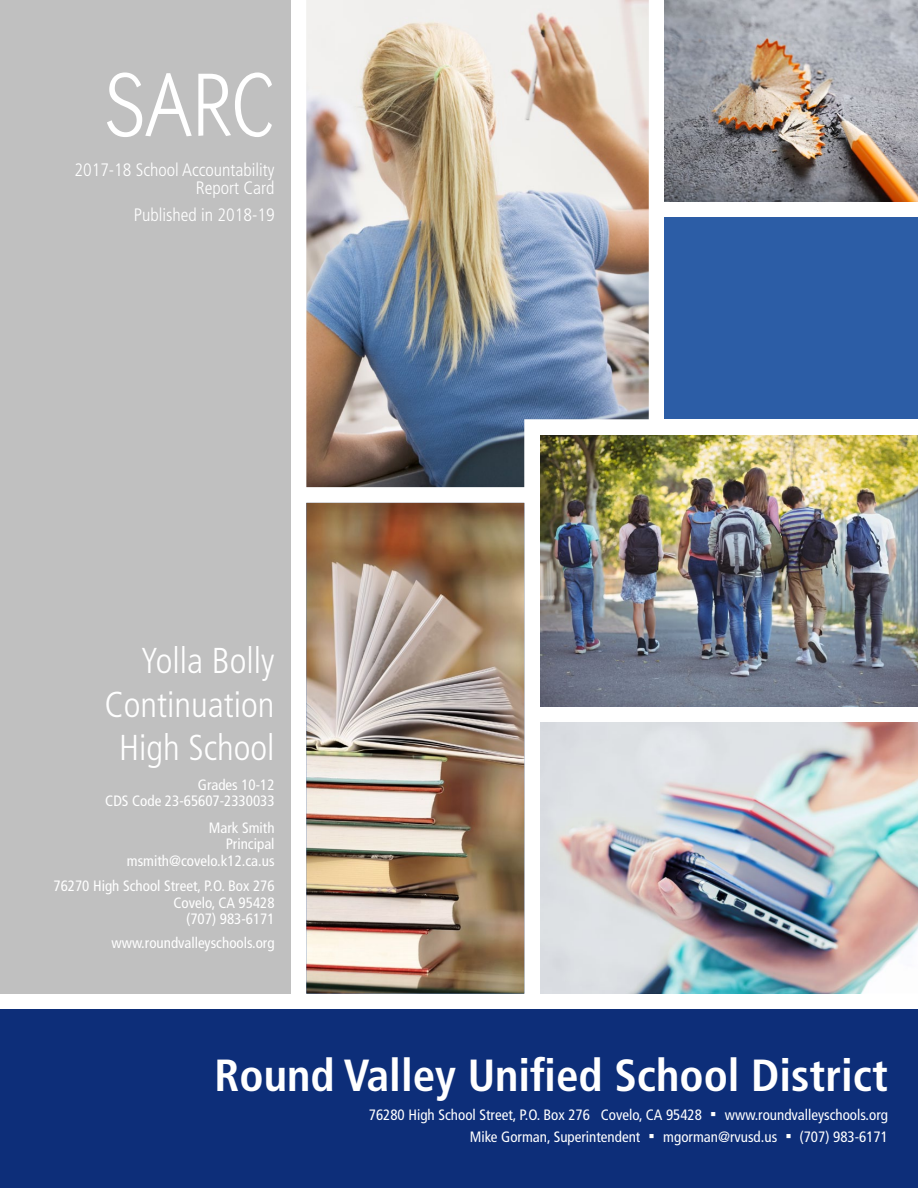
<style>
.page{position:relative;width:918px;height:1188px;background:#fff}
.page>*{position:absolute;margin:0;border:0;box-sizing:border-box;transform-origin:0 0}
.t1{font:84px "MK Abel";color:#fff}
.t2{font:700 condensed 45px "Frutiger LT Std";color:#fff}
.t3{font:300 condensed 36px/43.5px "Frutiger LT Std";color:#fff;text-align:right}
.t4{font:300 condensed 18px/18px "Frutiger LT Std";color:#fff;text-align:right}
.t5{font:condensed 15px/16.5px "Frutiger LT Std";color:#fff;text-align:right}
.s1{font-family:"Arial";font-stretch:normal;font-size:18px}
</style>
<div class="page">
<img style="left:306px;top:0;width:343px;height:487px">
<div style="left:0;top:0;width:291px;height:994px;background:#c0c0c0"></div>
<img style="left:306px;top:503px;width:218px;height:491px">
<img style="left:665px;top:0;width:253px;height:202px">
<div style="left:664px;top:218px;width:254px;height:201px;background:#2c5da6"></div>
<div style="left:1px;top:1009px;width:917px;height:179px;background:#0d2e79"></div>
<img style="left:540px;top:435px;width:378px;height:271px">
<img style="left:540px;top:722px;width:378px;height:272px">
<h1 class="t1" style="left:106px;top:52px;width:170px">SARC</h1>
<p class="t4" style="left:74px;top:161px;width:202px">2017-18 School Accountability<br>Report Card</p>
<p class="t4" style="left:134px;top:206px;width:142px">Published in 2018-19</p>
<h3 class="t3" style="left:105px;top:639px;width:172px">Yolla Bolly<br>Continuation<br>High School</h3>
<p class="t5" style="left:105px;top:776px;width:171px">Grades 10-12<br>CDS Code 23-65607-2330033</p>
<p class="t5" style="left:127px;top:820px;width:149px">Mark Smith<br>Principal msmith@covelo.k12.ca.us</p>
<p class="t5" style="left:54px;top:878px;width:223px">76270 High School Street, P.O. Box 276<br>Covelo, CA 95428<br>(707) 983-6171</p>
<p class="t5" style="left:112px;top:934px;width:165px">www.roundvalleyschools.org</p>
<h2 class="t2" style="left:215px;top:1048px;width:675px">Round Valley Unified School District</h2>
<p class="t5" style="left:470px;top:1129px;width:420px">Mike Gorman, Superintendent <span class="s1">▪</span> mgorman@rvusd.us <span class="s1">▪</span> (707) 983-6171</p>
<p class="t5" style="left:369px;top:1107px;width:521px">76280 High School Street, P.O. Box 276 Covelo, CA 95428 <span class="s1">▪</span> www.roundvalleyschools.org</p>
</div>
